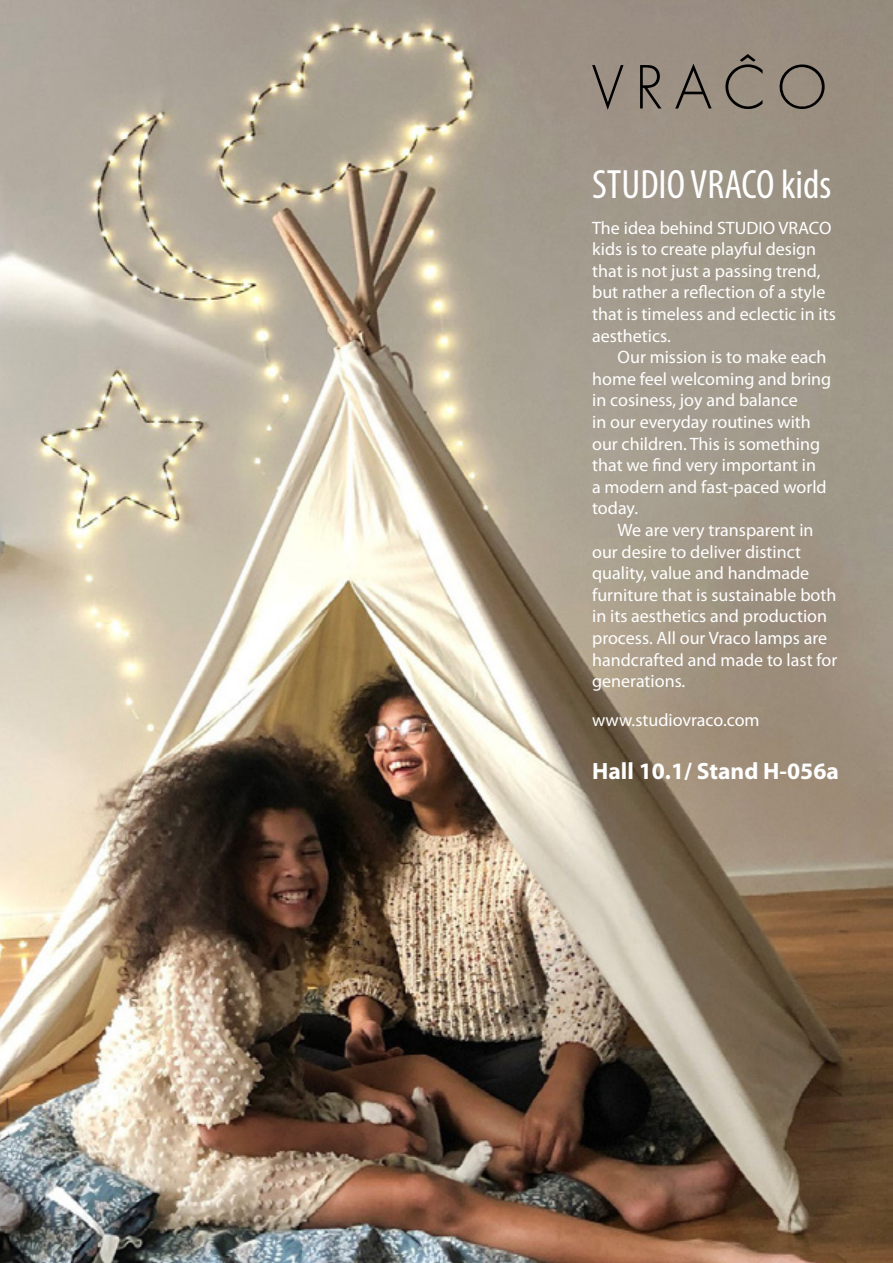
<style>
.page{position:relative;width:893px;height:1263px;background:#fff}
.page>*{position:absolute;margin:0;border:0;box-sizing:border-box;transform-origin:0 0}
.t1{font:condensed 41.1px "Myriad Pro";color:#fff}
.t2{font:700 23.7px "Myriad Pro";color:#fff}
.t3{font:18px/21.6px "Myriad Pro";color:#fff}
</style>
<div class="page">
<img style="left:0;top:0;width:893px;height:1263px">
<svg style="left:592px;top:65px;width:31px;height:45px"></svg>
<svg style="left:640px;top:65px;width:21px;height:43px"></svg>
<svg style="left:675px;top:64px;width:37px;height:45px;background:#81786d"></svg>
<svg style="left:779px;top:64px;width:46px;height:46px;background:#80766a"></svg>
<svg style="left:725px;top:54px;width:38px;height:56px;background:#847a6e"></svg>
<h1 class="t1" style="left:592px;top:160px;width:241px">STUDIO VRACO kids</h1>
<p class="t3" style="left:592px;top:216px;width:245px">The idea behind STUDIO VRACO kids is to create playful design that is not just a passing trend, but rather a reflection of a style that is timeless and eclectic in its aesthetics.</p>
<p class="t3" style="left:592px;top:346px;width:241px;text-indent:26px">Our mission is to make each home feel welcoming and bring in cosiness, joy and balance<br>in our everyday routines with our children. This is something that we find very important in<br>a modern and fast-paced world today.</p>
<p class="t3" style="left:592px;top:519px;width:247px;text-indent:26px">We are very transparent in our desire to deliver distinct quality, value and handmade furniture that is sustainable both in its aesthetics and production process. All our Vraco lamps are handcrafted and made to last for generations.</p>
<p class="t3" style="left:592px;top:709px;width:169px">www.studiovraco.com</p>
<h2 class="t2" style="left:592px;top:756px;width:248px">Hall 10.1/ Stand H-056a</h2>
</div>
